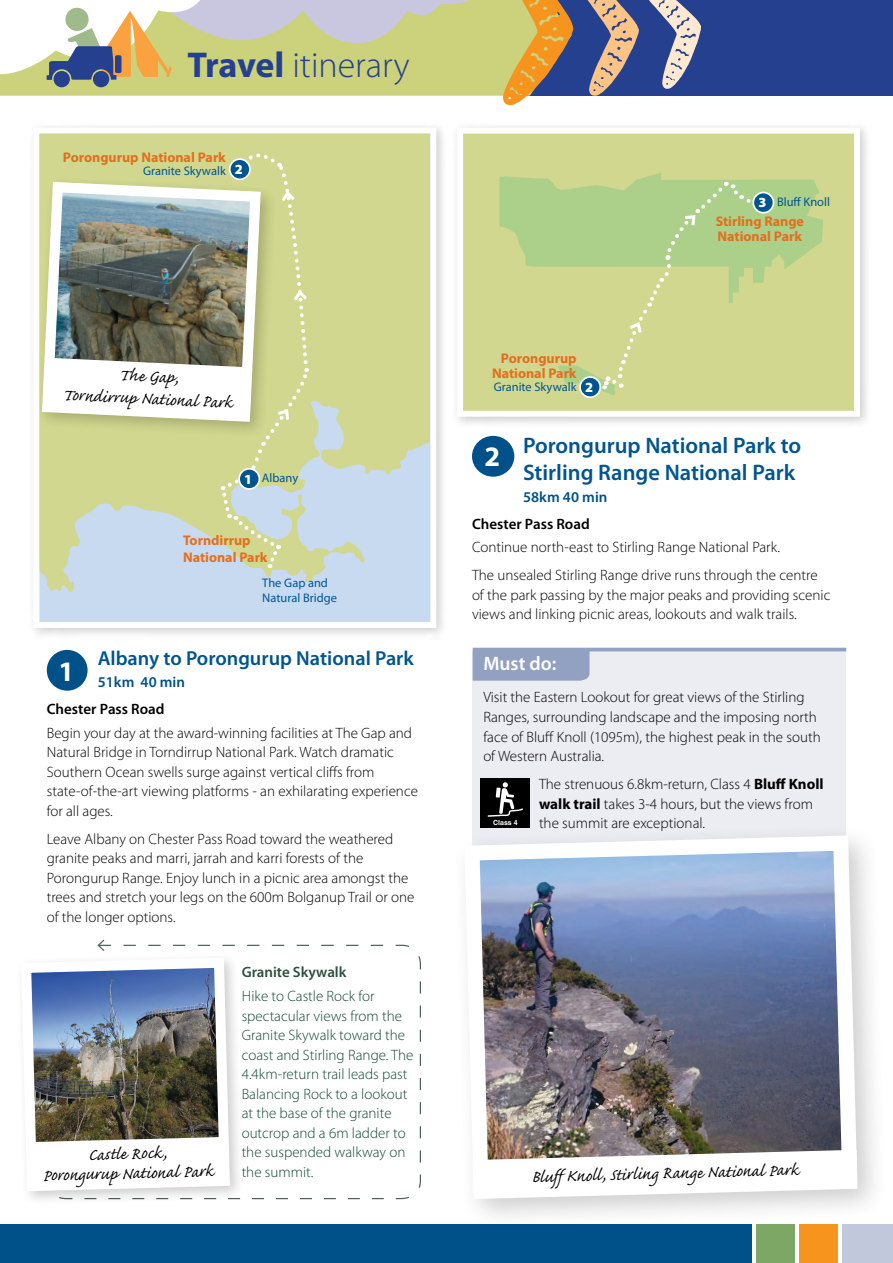
<style>
.page{position:relative;width:893px;height:1263px;background:#fff}
.page>*{position:absolute;margin:0;border:0;box-sizing:border-box;transform-origin:0 0}
.t1{font:300 36px "Myriad Pro";color:#25408f}
.t2{font:700 28.35px "Myriad Pro";color:#fff}
.t3{font:600 22.5px/27px "Myriad Pro";color:#005590}
.t4{font:21px/19.5px "Caflisch Script";color:#000;text-align:center}
.t5{font:600 20.25px "Myriad Pro";color:#005590}
.t6{font:600 19.5px "Myriad Pro";color:#fff}
.t7{font:300 15px/19.5px "Myriad Pro";color:#000}
.t8{font:300 15px/19.5px "Myriad Pro";color:#144733}
.t9{font:600 15px "Myriad Pro";color:#000}
.t10{font:600 15px "Myriad Pro";color:#005089}
.t11{font:600 15px "Myriad Pro";color:#2c5040}
.t12{font:700 13.95px/15px "Myriad Pro";color:#e36f1e}
.t13{font:900 13.95px "Myriad Pro";color:#fff}
.t14{font:12.45px/15px "Myriad Pro";color:#005695}
.t15{font:700 7.05px "Helvetica";color:#fff}
.s1{font-weight:700}
.s2{font-weight:900;font-size:13.95px;color:#fff}
</style>
<div class="page">
<div style="left:520px;top:0;width:373px;height:96px;background:#25408f"></div>
<svg style="left:0;top:0;width:503px;height:96px;background:#ccd27d"></svg>
<svg style="left:0;top:0;width:494px;height:86px"></svg>
<div style="left:54px;top:71px;width:16px;height:16px;background:#25408f;border-radius:50%"></div>
<div style="left:93px;top:71px;width:16px;height:16px;background:#25408f;border-radius:50%"></div>
<div style="left:115px;top:55px;width:7px;height:18px;background:#25408f;border-radius:2px"></div>
<svg style="left:503px;top:0;width:70px;height:105px"></svg>
<svg style="left:587px;top:0;width:52px;height:96px"></svg>
<svg style="left:649px;top:0;width:52px;height:89px"></svg>
<div style="left:0;top:1225px;width:751px;height:38px;background:#005089"></div>
<div style="left:756px;top:1225px;width:38px;height:38px;background:#7ca765"></div>
<div style="left:799px;top:1225px;width:38px;height:38px;background:#f7941e"></div>
<div style="left:842px;top:1225px;width:51px;height:38px;background:#c2c8db"></div>
<svg style="left:106px;top:944px;width:315px;height:256px"></svg>
<svg style="left:97px;top:939px;width:9px;height:12px"></svg>
<div style="left:473px;top:651px;width:373px;height:220px;background:#ecedf3"></div>
<svg style="left:472px;top:648px;width:374px;height:33px"></svg>
<div style="left:47px;top:650px;width:41px;height:41px;background:#005089;border-radius:50%"></div>
<div style="left:15px;top:952px;width:231px;height:255px;background:#000;opacity:.2"></div>
<svg style="left:16px;top:952px;width:219px;height:244px"></svg>
<img style="left:26px;top:963px;width:199px;height:224px">
<div style="left:472px;top:436px;width:42px;height:41px;background:#005089;border-radius:50%"></div>
<div style="left:481px;top:778px;width:49px;height:50px;background:#000"></div>
<svg style="left:488px;top:782px;width:35px;height:35px"></svg>
<div style="left:27px;top:121px;width:422px;height:519px;background:#000;opacity:.2"></div>
<div style="left:33px;top:128px;width:403px;height:500px;background:#c8daef;border:6px solid #fff"></div>
<svg style="left:39px;top:134px;width:391px;height:459px;fill:#d1d78e"></svg>
<svg style="left:37px;top:176px;width:7px;height:251px;background:#dfe3b7"></svg>
<div style="left:451px;top:121px;width:421px;height:308px;background:#000;opacity:.2"></div>
<div style="left:457px;top:128px;width:403px;height:289px;background:#d1d78e;border:6px solid #fff"></div>
<div style="left:579px;top:376px;width:22px;height:22px;border:2px solid #fff;border-radius:50%"></div>
<svg style="left:44px;top:151px;width:266px;height:417px;background:#bac1a0"></svg>
<div style="left:239px;top:469px;width:20px;height:20px;background:#005590;border-radius:50%"></div>
<div style="left:238px;top:468px;width:22px;height:22px;border:2px solid #fff;border-radius:50%"></div>
<div style="left:452px;top:823px;width:437px;height:408px;background:#000;opacity:.2"></div>
<img style="left:457px;top:828px;width:408px;height:379px">
<svg style="left:472px;top:1150px;width:385px;height:43px"></svg>
<div style="left:230px;top:159px;width:20px;height:20px;background:#005590;border-radius:50%"></div>
<div style="left:229px;top:158px;width:22px;height:22px;border:2px solid #fff;border-radius:50%"></div>
<svg style="left:499px;top:173px;width:324px;height:222px"></svg>
<h1 class="t1" style="left:187px;top:43px;width:224px"><span class="s1">Travel</span> itinerary</h1>
<p class="t12" style="left:63px;top:149px;width:164px">Porongurup National Park</p>
<p class="t14" style="left:143px;top:163px;width:84px">Granite Skywalk</p>
<p class="t13" style="left:235px;top:160px;width:10px">2</p>
<h3 class="t4" style="left:64px;top:361px;width:172px;line-height:22.5px;rotate:3deg">The Gap,<br>Torndirrup National Park</h3>
<p class="t13" style="left:244px;top:470px;width:10px">1</p>
<p class="t14" style="left:262px;top:470px;width:38px">Albany</p>
<p class="t12" style="left:183px;top:531px;width:86px;line-height:16.8px">Torndirrup<br>National Park</p>
<p class="t14" style="left:262px;top:575px;width:76px">The Gap and<br>Natural Bridge</p>
<h3 class="t5" style="left:98px;top:645px;width:317px">Albany to Porongurup National Park</h3>
<p class="t10" style="left:98px;top:673px;width:89px">51km 40 min</p>
<p class="t9" style="left:47px;top:699px;width:119px">Chester Pass Road</p>
<p class="t7" style="left:47px;top:723px;width:373px">Begin your day at the award-winning facilities at The Gap and Natural Bridge in Torndirrup National Park. Watch dramatic Southern Ocean swells surge against vertical cliffs from state‑of-the-art viewing platforms - an exhilarating experience for all ages.</p>
<p class="t7" style="left:47px;top:829px;width:369px">Leave Albany on Chester Pass Road toward the weathered granite peaks and marri, jarrah and karri forests of the Porongurup Range. Enjoy lunch in a picnic area amongst the trees and stretch your legs on the 600m Bolganup Trail or one of the longer options.</p>
<h2 class="t2" style="left:58px;top:653px;width:17px">1</h2>
<h3 class="t4" style="left:42px;top:1148px;width:172px;rotate:-2deg">Castle Rock,<br>Porongurup National Park</h3>
<p class="t11" style="left:242px;top:963px;width:106px">Granite Skywalk</p>
<p class="t8" style="left:242px;top:986px;width:173px">Hike to Castle Rock for spectacular views from the<br>Granite Skywalk toward the coast and Stirling Range. The<br>4.4km-return trail leads past<br>Balancing Rock to a lookout at the base of the granite outcrop and a 6m ladder to the suspended walkway on the summit.</p>
<p class="t13" style="left:758px;top:193px;width:10px">3</p>
<p class="t14" style="left:777px;top:194px;width:54px">Bluff Knoll</p>
<p class="t12" style="left:492px;top:350px;width:86px;text-align:right">Porongurup<br>National Park</p>
<p class="t14" style="left:494px;top:379px;width:101px">Granite Skywalk <span class="s2">2</span></p>
<p class="t12" style="left:716px;top:214px;width:90px">Stirling Range<br>National Park</p>
<h3 class="t3" style="left:523px;top:431px;width:280px">Porongurup National Park to<br>Stirling Range National Park</h3>
<p class="t10" style="left:523px;top:487px;width:86px">58km 40 min</p>
<p class="t9" style="left:472px;top:514px;width:119px">Chester Pass Road</p>
<p class="t7" style="left:472px;top:533px;width:347px;line-height:28px">Continue north-east to Stirling Range National Park.<br>The unsealed Stirling Range drive runs through the centre</p>
<p class="t7" style="left:472px;top:585px;width:360px">of the park passing by the major peaks and providing scenic views and linking picnic areas, lookouts and walk trails.</p>
<h2 class="t2" style="left:484px;top:438px;width:17px">2</h2>
<h3 class="t6" style="left:483px;top:651px;width:75px">Must do:</h3>
<p class="t7" style="left:483px;top:688px;width:339px">Visit the Eastern Lookout for great views of the Stirling Ranges, surrounding landscape and the imposing north face of Bluff Knoll (1095m), the highest peak in the south of Western Australia.</p>
<p class="t7" style="left:539px;top:774px;width:286px">The strenuous 6.8km-return, Class 4 <span class="s1">Bluff Knoll walk trail</span> takes 3-4 hours, but the views from the summit are exceptional.</p>
<p class="t15" style="left:493px;top:817px;width:26px">Class 4</p>
<h3 class="t4" style="left:531px;top:1169px;width:269px;rotate:-2deg">Bluff Knoll, Stirling Range National Park</h3>
</div>
